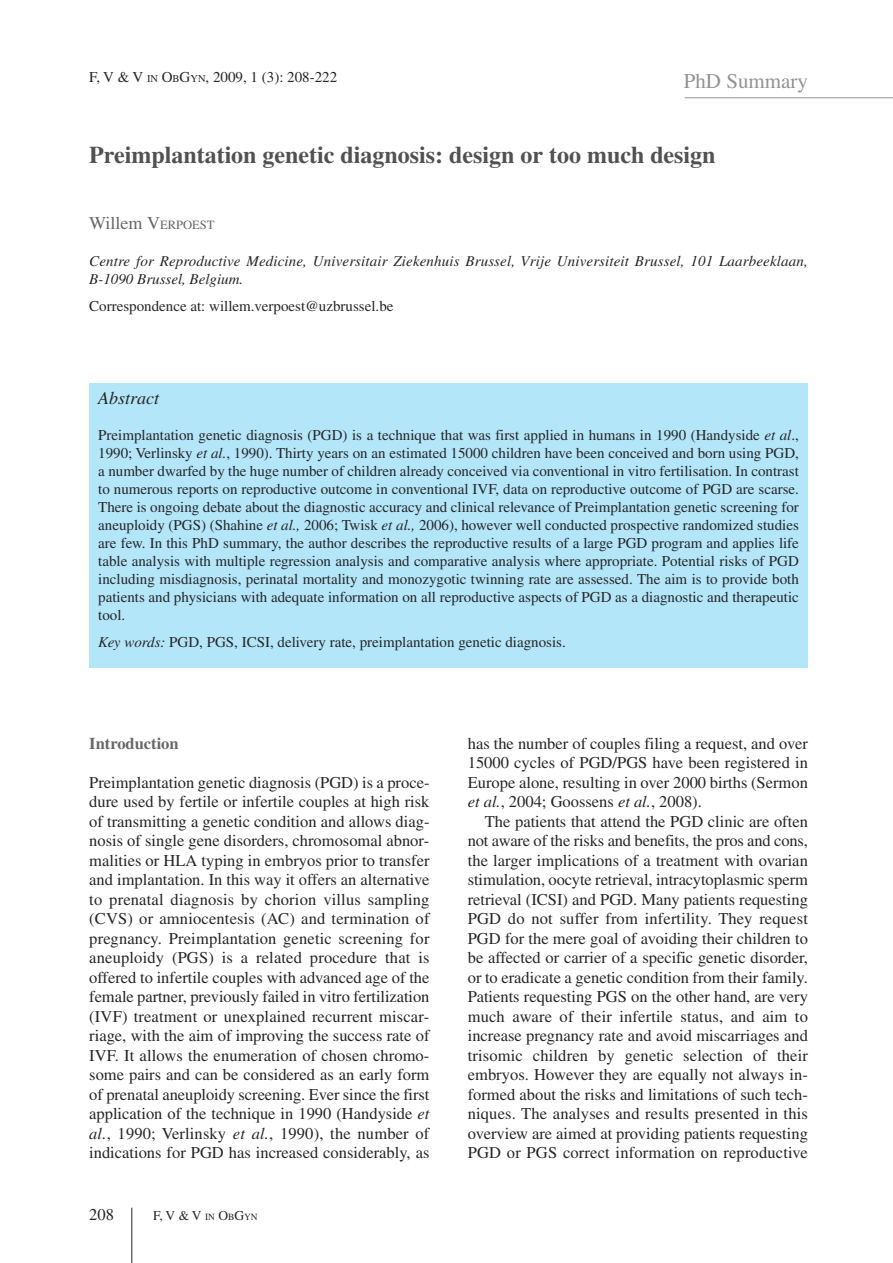
<style>
.page{position:relative;width:893px;height:1263px;background:#fff}
.page>*{position:absolute;margin:0;border:0;box-sizing:border-box;transform-origin:0 0}
.t1{font:700 24px "Times";color:#525152}
.t2{font:21px "Times";color:#939393}
.t3{font:18px "Times";color:#686768}
.t4{font:italic 18px "Times";color:#272627}
.t5{font:16.5px/19.5px "Times";color:#272627;text-align:justify}
.t6{font:700 16.5px "Times";color:#686768}
.t7{font:15px/18px "Times";color:#272627;text-align:justify}
.t8{font:italic 15px/18px "Times";letter-spacing:.01em;color:#272627}
.t9{font:13.5px "Times";color:#272627}
.s1{font-size:10.5px}
.s2{font-size:12.6px}
.s3{font-style:italic}
.s4{font-size:9.45px}
</style>
<div class="page">
<hr style="left:131px;top:1208px;width:1px;height:55px;background:#272627">
<div style="left:89px;top:383px;width:719px;height:285px;background:#b3e6f9"></div>
<hr style="left:685px;top:97px;width:208px;height:1px;background:#939393">
<p class="t7" style="left:89px;top:70px;width:249px">F, V &amp; V <span class="s1">IN</span> O<span class="s1">B</span>G<span class="s1">YN</span>, 2009, 1 (3): 208-222</p>
<p class="t2" style="left:684px;top:74px;width:126px">PhD Summary</p>
<h1 class="t1" style="left:89px;top:147px;width:628px">Preimplantation genetic diagnosis: design or too much design</h1>
<p class="t3" style="left:89px;top:217px;width:127px">Willem V<span class="s2">ERPOEST</span></p>
<p class="t8" style="left:89px;top:254px;width:720px">Centre for Reproductive Medicine, Universitair Ziekenhuis Brussel, Vrije Universiteit Brussel, 101 Laarbeeklaan,<br>B-1090 Brussel, Belgium.</p>
<p class="t7" style="left:89px;top:299px;width:306px">Correspondence at: willem.verpoest@uzbrussel.be</p>
<p class="t4" style="left:98px;top:392px;width:62px">Abstract</p>
<p class="t7" style="left:98px;top:428px;width:702px">Preimplantation genetic diagnosis (PGD) is a technique that was first applied in humans in 1990 (Handyside <span class="s3">et al</span>., 1990; Verlinsky <span class="s3">et al.</span>, 1990). Thirty years on an estimated 15000 children have been conceived and born using PGD, a number dwarfed by the huge number of children already conceived via conventional in vitro fertilisation. In contrast to numerous reports on reproductive outcome in conventional IVF, data on reproductive outcome of PGD are scarse.<br>There is ongoing debate about the diagnostic accuracy and clinical relevance of Preimplantation genetic screening for aneuploidy (PGS) (Shahine <span class="s3">et al.,</span> 2006; Twisk <span class="s3">et al.,</span> 2006), however well conducted prospective randomized studies are few. In this PhD summary, the author describes the reproductive results of a large PGD program and applies life table analysis with multiple regression analysis and comparative analysis where appropriate. Potential risks of PGD including misdiagnosis, perinatal mortality and monozygotic twinning rate are assessed. The aim is to provide both patients and physicians with adequate information on all reproductive aspects of PGD as a diagnostic and therapeutic tool.</p>
<p class="t7" style="left:98px;top:635px;width:469px"><span class="s3">Key words:</span> PGD, PGS, ICSI, delivery rate, preimplantation genetic diagnosis.</p>
<p class="t6" style="left:89px;top:737px;width:91px">Introduction</p>
<p class="t5" style="left:89px;top:774px;width:342px">Preimplantation genetic diagnosis (PGD) is a proce&shy;dure used by fertile or infertile couples at high risk of transmitting a genetic condition and allows diag&shy;nosis of single gene disorders, chromosomal abnor&shy;malities or HLA typing in embryos prior to transfer and implantation. In this way it offers an alternative to prenatal diagnosis by chorion villus sampling (CVS) or amniocentesis (AC) and termination of pregnancy. Preimplantation genetic screening for aneuploidy (PGS) is a related procedure that is offered to infertile couples with advanced age of the female partner, previously failed in vitro fertilization (IVF) treatment or unexplained recurrent miscar&shy;riage, with the aim of improving the success rate of IVF. It allows the enumeration of chosen chromo&shy;some pairs and can be considered as an early form of prenatal aneuploidy screening. Ever since the first application of the technique in 1990 (Handyside <span class="s3">et al.</span>, 1990; Verlinsky <span class="s3">et al.</span>, 1990), the number of indications for PGD has increased considerably, as</p>
<p class="t5" style="left:89px;top:1206px;width:26px">208</p>
<p class="t9" style="left:153px;top:1210px;width:106px">F, V &amp; V <span class="s4">IN</span> O<span class="s4">B</span>G<span class="s4">YN</span></p>
<p class="t5" style="left:468px;top:735px;width:342px">has the number of couples filing a request, and over 15000 cycles of PGD/PGS have been registered in Europe alone, resulting in over 2000 births (Sermon <span class="s3">et al.</span>, 2004; Goossens <span class="s3">et al.</span>, 2008).</p>
<p class="t5" style="left:468px;top:813px;width:342px;text-indent:17px">The patients that attend the PGD clinic are often not aware of the risks and benefits, the pros and cons, the larger implications of a treatment with ovarian stimulation, oocyte retrieval, intracytoplasmic sperm retrieval (ICSI) and PGD. Many patients requesting PGD do not suffer from infertility. They request PGD for the mere goal of avoiding their children to be affected or carrier of a specific genetic disorder, or to eradicate a genetic condition from their family.<br>Patients requesting PGS on the other hand, are very much aware of their infertile status, and aim to increase pregnancy rate and avoid miscarriages and trisomic children by genetic selection of their embryos. However they are equally not always in&shy;formed about the risks and limitations of such tech&shy;niques. The analyses and results presented in this overview are aimed at providing patients requesting PGD or PGS correct information on reproductive</p>
</div>
